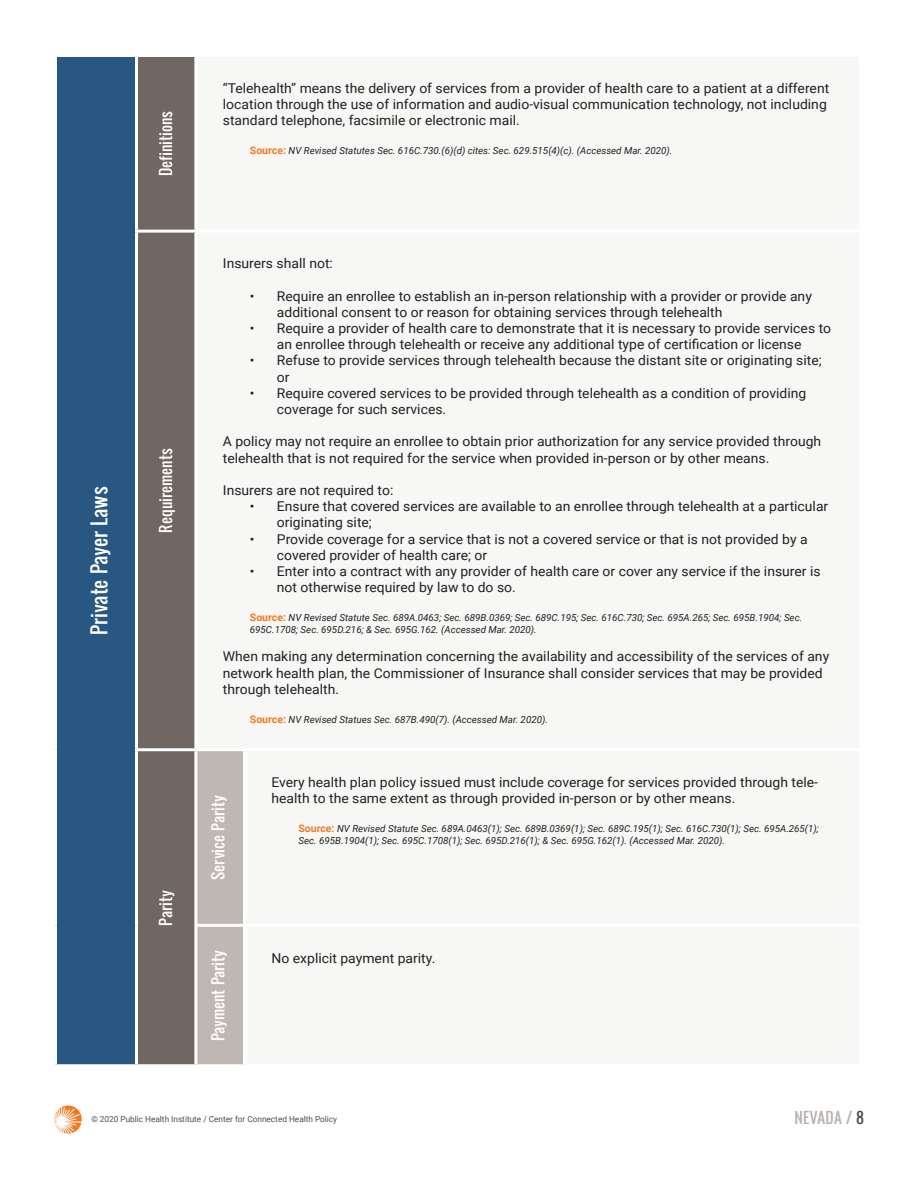
<style>
.page{position:relative;width:918px;height:1188px;background:#fff}
.page>*{position:absolute;margin:0;border:0;box-sizing:border-box;transform-origin:0 0}
.t1{font:19.5px "Oswald";color:#fff}
.t2{font:15px "Oswald";color:#fff}
.t3{font:15px "Oswald";color:#bab1ae}
.t4{font:13.5px/16.2px "Roboto";color:#231f20}
.t5{font:italic 9.75px/12px "Roboto";color:#231f20}
.t6{font:8.25px "Roboto";color:#514e4c}
.s1{font-weight:700;font-style:normal;font-size:10.5px;color:#f47921}
.s2{color:#514e4c}
</style>
<div class="page">
<svg style="left:54px;top:1105px;width:28px;height:29px"></svg>
<div style="left:56px;top:56px;width:80px;height:1010px;background:#285781"></div>
<div style="left:138px;top:57px;width:56px;height:1007px;background:#706763"></div>
<div style="left:197px;top:751px;width:46px;height:313px;background:#bfb7b4"></div>
<hr style="left:54px;top:54px;width:82px;height:3px;background:#fff">
<hr style="left:54px;top:57px;width:3px;height:174px;background:#fff">
<hr style="left:135px;top:57px;width:3px;height:173px;background:#fff">
<hr style="left:54px;top:231px;width:3px;height:519px;background:#fff">
<hr style="left:135px;top:230px;width:61px;height:3px;background:#fff">
<hr style="left:135px;top:233px;width:3px;height:515px;background:#fff">
<hr style="left:54px;top:750px;width:3px;height:175px;background:#fff">
<hr style="left:135px;top:748px;width:61px;height:3px;background:#fff">
<hr style="left:135px;top:751px;width:3px;height:174px;background:#fff">
<hr style="left:54px;top:925px;width:3px;height:139px;background:#fff">
<hr style="left:135px;top:925px;width:3px;height:139px;background:#fff">
<hr style="left:194px;top:924px;width:51px;height:3px;background:#fff">
<hr style="left:54px;top:1064px;width:82px;height:3px;background:#fff">
<p class="t1" style="left:84px;top:635px;width:150px;rotate:-90deg">Private Payer Laws</p>
<p class="t2" style="left:154px;top:176px;width:67px;rotate:-90deg">Definitions</p>
<p class="t2" style="left:154px;top:533px;width:86px;rotate:-90deg">Requirements</p>
<p class="t2" style="left:154px;top:926px;width:37px;rotate:-90deg">Parity</p>
<p class="t4" style="left:223px;top:79px;width:608px">“Telehealth” means the delivery of services from a provider of health care to a patient at a different location through the use of information and audio-visual communication technology, not including standard telephone, facsimile or electronic mail.</p>
<p class="t5" style="left:250px;top:144px;width:424px"><span class="s1">Source:</span> NV Revised Statutes Sec. 616C.730.(6)(d) cites: Sec. 629.515(4)(c). (Accessed Mar. 2020).</p>
<p class="t4" style="left:223px;top:255px;width:112px">Insurers shall not:</p>
<p class="t4" style="left:277px;top:287px;width:537px;text-indent:-27px">• Require an enrollee to establish an in-person relationship with a provider or provide any additional consent to or reason for obtaining services through telehealth</p>
<p class="t4" style="left:250px;top:320px;width:583px;text-align:center">• Require a provider of health care to demonstrate that it is necessary to provide services to an enrollee through telehealth or receive any additional type of certification or license</p>
<p class="t4" style="left:277px;top:352px;width:546px;text-indent:-27px">• Refuse to provide services through telehealth because the distant site or originating site; or</p>
<p class="t4" style="left:277px;top:384px;width:531px;text-indent:-27px">• Require covered services to be provided through telehealth as a condition of providing coverage for such services.</p>
<p class="t4" style="left:223px;top:433px;width:600px">A policy may not require an enrollee to obtain prior authorization for any service provided through telehealth that is not required for the service when provided in-person or by other means.</p>
<p class="t4" style="left:223px;top:482px;width:172px">Insurers are not required to:</p>
<p class="t4" style="left:277px;top:498px;width:553px;text-indent:-27px">• Ensure that covered services are available to an enrollee through telehealth at a particular originating site;</p>
<p class="t4" style="left:277px;top:530px;width:532px;text-indent:-27px">• Provide coverage for a service that is not a covered service or that is not provided by a covered provider of health care; or</p>
<p class="t4" style="left:277px;top:563px;width:545px;text-indent:-27px">• Enter into a contract with any provider of health care or cover any service if the insurer is not otherwise required by law to do so.</p>
<p class="t5" style="left:250px;top:611px;width:554px"><span class="s1">Source:</span> NV Revised Statute Sec. 689A.0463; Sec. 689B.0369; Sec. 689C.195; Sec. 616C.730; Sec. 695A.265; Sec. 695B.1904; Sec.<br>695C.1708; Sec. 695D.216; &amp; Sec. 695G.162. (Accessed Mar. 2020).</p>
<p class="t4" style="left:223px;top:648px;width:608px">When making any determination concerning the availability and accessibility of the services of any network health plan, the Commissioner of Insurance shall consider services that may be provided through telehealth.</p>
<p class="t5" style="left:250px;top:713px;width:300px"><span class="s1">Source:</span> NV Revised Statues Sec. 687B.490(7). (Accessed Mar. 2020).</p>
<p class="t2" style="left:207px;top:880px;width:87px;rotate:-90deg">Service Parity</p>
<p class="t4" style="left:272px;top:773px;width:548px">Every health plan policy issued must include coverage for services provided through tele&shy;health to the same extent as through provided in-person or by other means.</p>
<p class="t5" style="left:298px;top:822px;width:522px"><span class="s1">Source:</span> NV Revised Statute Sec. 689A.0463(1); Sec. 689B.0369(1); Sec. 689C.195(1); Sec. 616C.730(1); Sec. 695A.265(1);<br>Sec. 695B.1904(1); Sec. 695C.1708(1); Sec. 695D.216(1); &amp; Sec. 695G.162(1). (Accessed Mar. 2020).</p>
<p class="t2" style="left:207px;top:1041px;width:93px;rotate:-90deg">Payment Parity</p>
<p class="t4" style="left:272px;top:950px;width:165px">No explicit payment parity.</p>
<p class="t6" style="left:91px;top:1113px;width:247px">© 2020 Public Health Institute / Center for Connected Health Policy</p>
<p class="t3" style="left:795px;top:1106px;width:71px">NEVADA / <span class="s2">8</span></p>
</div>
